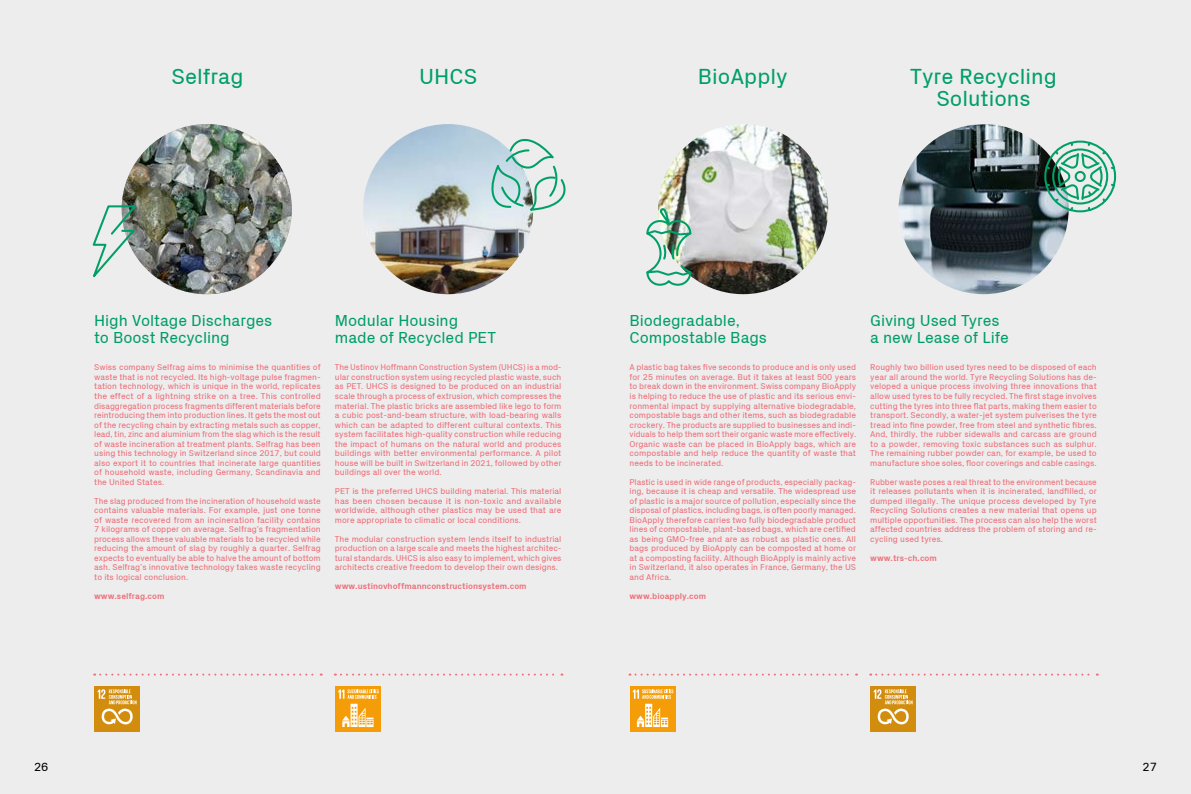
<style>
.page{position:relative;width:1191px;height:794px;background:#fff}
.page>*{position:absolute;margin:0;border:0;box-sizing:border-box;transform-origin:0 0}
.t1{font:22px/22px "Px Grotesk";color:#009f67;text-align:center}
.t2{font:16px/17px "Px Grotesk";letter-spacing:-.005em;color:#009f67}
.t3{font:12px "Px Grotesk";color:#000}
.t4{font:8.5px/9.5px "Px Grotesk";color:#ed6c77;text-align:justify}
.t5{font:700 8.5px "Px Grotesk";color:#ed6c77}
</style>
<div class="page">
<div style="left:0;top:0;width:595px;height:794px;background:#ededed"></div>
<div style="left:595px;top:0;width:596px;height:794px;background:#ededed"></div>
<img style="left:122px;top:124px;width:170px;height:170px;border-radius:85px">
<img style="left:363px;top:124px;width:170px;height:170px;border-radius:85px">
<img style="left:898px;top:124px;width:170px;height:170px;border-radius:85px">
<img style="left:658px;top:124px;width:170px;height:170px">
<svg style="left:94px;top:673px;width:228px;height:2px"></svg>
<svg style="left:335px;top:673px;width:227px;height:2px"></svg>
<svg style="left:629px;top:673px;width:228px;height:2px"></svg>
<svg style="left:870px;top:673px;width:227px;height:2px"></svg>
<div style="left:94px;top:685px;width:46px;height:46px;background:#d28d0e"></div>
<svg style="left:98px;top:689px;width:38px;height:35px"></svg>
<div style="left:335px;top:685px;width:46px;height:46px;background:#f59d08"></div>
<svg style="left:338px;top:689px;width:41px;height:38px"></svg>
<div style="left:629px;top:685px;width:46px;height:46px;background:#f59d08"></div>
<svg style="left:633px;top:689px;width:40px;height:38px"></svg>
<div style="left:870px;top:685px;width:46px;height:46px;background:#d28d0e"></div>
<svg style="left:873px;top:689px;width:39px;height:35px"></svg>
<svg style="left:92px;top:204px;width:47px;height:73px"></svg>
<img style="left:646px;top:207px;width:47px;height:80px">
<svg style="left:1044px;top:140px;width:72px;height:73px"></svg>
<svg style="left:488px;top:138px;width:78px;height:75px"></svg>
<h1 class="t1" style="left:171px;top:65px;width:74px">Selfrag</h1>
<h1 class="t1" style="left:419px;top:65px;width:60px">UHCS</h1>
<h1 class="t1" style="left:698px;top:65px;width:91px">BioApply</h1>
<h1 class="t1" style="left:910px;top:65px;width:148px">Tyre Recycling<br>Solutions</h1>
<h2 class="t2" style="left:94px;top:312px;width:180px">High Voltage Discharges to Boost Recycling</h2>
<p class="t4" style="left:94px;top:363px;width:228px">Swiss company Selfrag aims to minimise the quantities of waste that is not recycled. Its high-voltage pulse fragmen&shy;tation technology, which is unique in the world, replicates the effect of a lightning strike on a tree. This controlled disaggregation process fragments different materials before reintroducing them into production lines. It gets the most out of the recycling chain by extracting metals such as copper, lead, tin, zinc and aluminium from the slag which is the result of waste incineration at treatment plants. Selfrag has been using this technology in Switzerland since 2017, but could also export it to countries that incinerate large quantities of household waste, including Germany, Scandinavia and the United States.</p>
<p class="t4" style="left:94px;top:496px;width:228px">The slag produced from the incineration of household waste contains valuable materials. For example, just one tonne of waste recovered from an incineration facility contains 7 kilograms of copper on average. Selfrag’s fragmentation process allows these valuable materials to be recycled while reducing the amount of slag by roughly a quarter. Selfrag expects to eventually be able to halve the amount of bottom ash. Selfrag’s innovative technology takes waste recycling to its logical conclusion.</p>
<p class="t5" style="left:94px;top:590px;width:72px">www.selfrag.com</p>
<h2 class="t2" style="left:335px;top:312px;width:163px">Modular Housing made of Recycled PET</h2>
<p class="t4" style="left:335px;top:363px;width:228px">The Ustinov Hoffmann Construction System (UHCS) is a mod&shy;ular construction system using recycled plastic waste, such as PET. UHCS is designed to be produced on an industrial scale through a process of extrusion, which compresses the material. The plastic bricks are assembled like lego to form a cubic post-and-beam structure, with load-bearing walls which can be adapted to different cultural contexts. This system facilitates high-quality construction while reducing the impact of humans on the natural world and produces buildings with better environmental performance. A pilot house will be built in Switzerland in 2021, followed by other buildings all over the world.</p>
<p class="t4" style="left:335px;top:486px;width:228px">PET is the preferred UHCS building material. This material has been chosen because it is non-toxic and available worldwide, although other plastics may be used that are more appropriate to climatic or local conditions.</p>
<p class="t4" style="left:335px;top:534px;width:228px">The modular construction system lends itself to industrial production on a large scale and meets the highest architec&shy;tural standards. UHCS is also easy to implement, which gives architects creative freedom to develop their own designs.</p>
<p class="t5" style="left:335px;top:581px;width:193px">www.ustinovhoffmannconstructionsystem.com</p>
<h2 class="t2" style="left:629px;top:312px;width:139px">Biodegradable,<br>Compostable Bags</h2>
<p class="t4" style="left:629px;top:363px;width:228px">A plastic bag takes five seconds to produce and is only used for 25 minutes on average. But it takes at least 500 years to break down in the environment. Swiss company BioApply is helping to reduce the use of plastic and its serious envi&shy;ronmental impact by supplying alternative biodegradable, compostable bags and other items, such as biodegradable crockery. The products are supplied to businesses and indi&shy;viduals to help them sort their organic waste more effectively.<br>Organic waste can be placed in BioApply bags, which are compostable and help reduce the quantity of waste that needs to be incinerated.</p>
<p class="t4" style="left:629px;top:477px;width:228px">Plastic is used in wide range of products, especially packag&shy;ing, because it is cheap and versatile. The widespread use of plastic is a major source of pollution, especially since the disposal of plastics, including bags, is often poorly managed.<br>BioApply therefore carries two fully biodegradable product lines of compostable, plant-based bags, which are certified as being GMO-free and are as robust as plastic ones. All bags produced by BioApply can be composted at home or at a composting facility. Although BioApply is mainly active in Switzerland, it also operates in France, Germany, the US and Africa.</p>
<p class="t5" style="left:629px;top:590px;width:78px">www.bioapply.com</p>
<h2 class="t2" style="left:870px;top:312px;width:140px">Giving Used Tyres a new Lease of Life</h2>
<p class="t4" style="left:870px;top:363px;width:228px">Roughly two billion used tyres need to be disposed of each year all around the world. Tyre Recycling Solutions has de&shy;veloped a unique process involving three innovations that allow used tyres to be fully recycled. The first stage involves cutting the tyres into three flat parts, making them easier to transport. Secondly, a water-jet system pulverises the tyre tread into fine powder, free from steel and synthetic fibres.<br>And, thirdly, the rubber sidewalls and carcass are ground to a powder, removing toxic substances such as sulphur.<br>The remaining rubber powder can, for example, be used to manufacture shoe soles, floor coverings and cable casings.</p>
<p class="t4" style="left:870px;top:477px;width:228px">Rubber waste poses a real threat to the environment because it releases pollutants when it is incinerated, landfilled, or dumped illegally. The unique process developed by Tyre Recycling Solutions creates a new material that opens up multiple opportunities. The process can also help the worst affected countries address the problem of storing and re&shy;cycling used tyres.</p>
<p class="t5" style="left:870px;top:552px;width:68px">www.trs-ch.com</p>
<h3 class="t3" style="left:34px;top:759px;width:16px">26</h3>
<h3 class="t3" style="left:1142px;top:759px;width:16px">27</h3>
</div>
